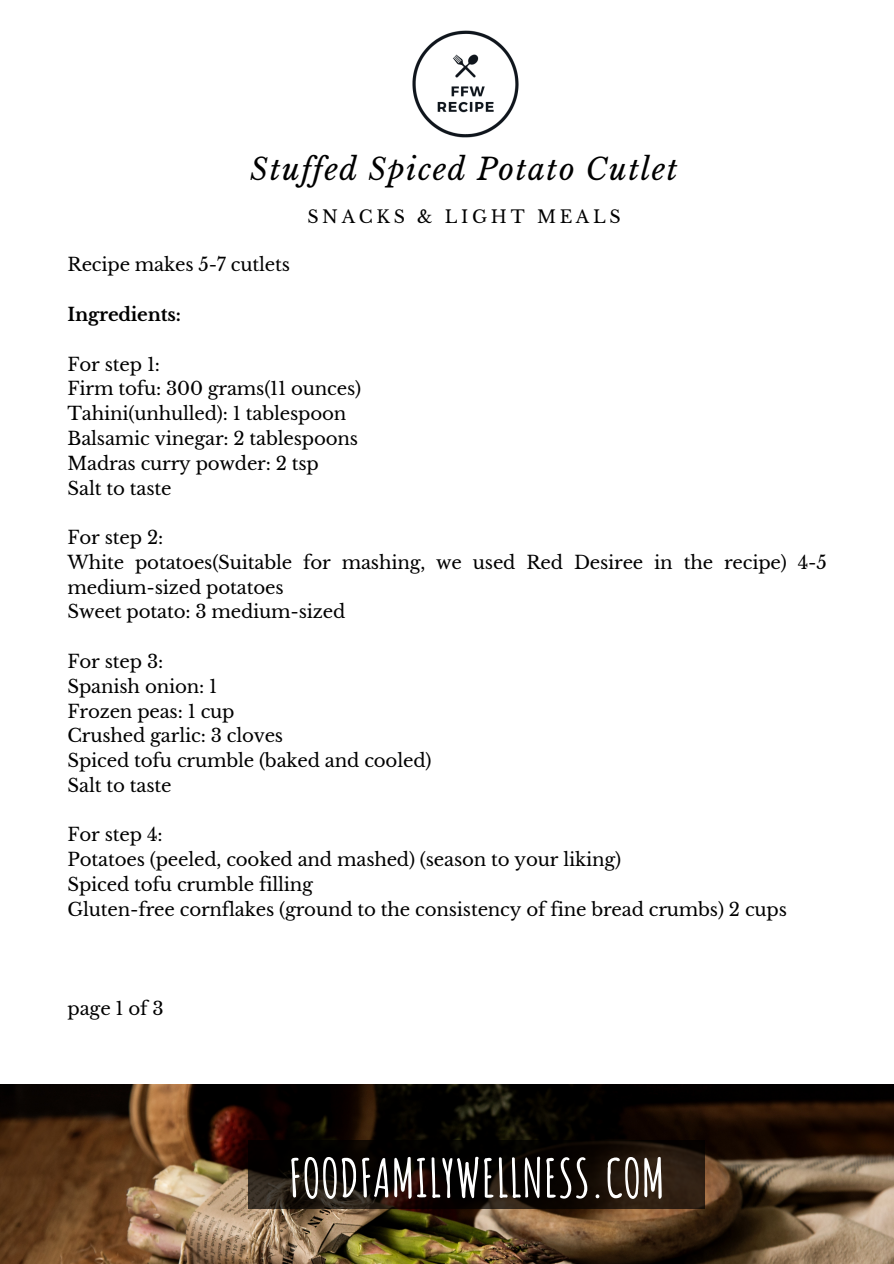
<style>
.page{position:relative;width:894px;height:1264px;background:#fff}
.page>*{position:absolute;margin:0;border:0;box-sizing:border-box;transform-origin:0 0}
.t1{font:700 52.2px "Amatic SC";color:#fff}
.t2{font:italic 29.85px "Libre Baskerville";letter-spacing:.05em;color:#000}
.t3{font:18.15px/24.8px "Libre Baskerville";letter-spacing:-.01em;color:#000}
.t4{font:700 18.15px "Libre Baskerville";letter-spacing:-.01em;color:#000}
.t5{font:17.4px "Libre Baskerville";letter-spacing:.21em;color:#000}
</style>
<div class="page">
<img style="left:0;top:1084px;width:893px;height:179px">
<img style="left:412px;top:30px;width:107px;height:108px">
<svg style="left:249px;top:1140px;width:456px;height:68px;background:#130c07"></svg>
<p class="t2" style="left:250px;top:151px;width:429px">Stuffed Spiced Potato Cutlet</p>
<p class="t5" style="left:307px;top:206px;width:315px">SNACKS &amp; LIGHT MEALS</p>
<p class="t3" style="left:68px;top:253px;width:224px">Recipe makes 5-7 cutlets</p>
<p class="t4" style="left:68px;top:303px;width:115px">Ingredients:</p>
<p class="t3" style="left:68px;top:352px;width:94px">For step 1:</p>
<p class="t3" style="left:68px;top:376px;width:295px">Firm tofu: 300 grams(11 ounces)</p>
<p class="t3" style="left:68px;top:401px;width:280px">Tahini(unhulled): 1 tablespoon</p>
<p class="t3" style="left:68px;top:426px;width:292px">Balsamic vinegar: 2 tablespoons</p>
<p class="t3" style="left:68px;top:451px;width:253px">Madras curry powder: 2 tsp</p>
<p class="t3" style="left:68px;top:476px;width:106px">Salt to taste</p>
<p class="t3" style="left:68px;top:525px;width:97px">For step 2:</p>
<p class="t3" style="left:68px;top:550px;width:760px">White potatoes(Suitable for mashing, we used Red Desiree in the recipe) 4-5 medium-sized potatoes</p>
<p class="t3" style="left:68px;top:599px;width:279px">Sweet potato: 3 medium-sized</p>
<p class="t3" style="left:68px;top:649px;width:97px">For step 3:</p>
<p class="t3" style="left:68px;top:674px;width:151px">Spanish onion: 1</p>
<p class="t3" style="left:68px;top:698px;width:168px">Frozen peas: 1 cup</p>
<p class="t3" style="left:68px;top:723px;width:217px">Crushed garlic: 3 cloves</p>
<p class="t3" style="left:68px;top:748px;width:365px">Spiced tofu crumble (baked and cooled)</p>
<p class="t3" style="left:68px;top:773px;width:106px">Salt to taste</p>
<p class="t3" style="left:68px;top:822px;width:97px">For step 4:</p>
<p class="t3" style="left:68px;top:847px;width:555px">Potatoes (peeled, cooked and mashed) (season to your liking)</p>
<p class="t3" style="left:68px;top:872px;width:247px">Spiced tofu crumble filling</p>
<p class="t3" style="left:68px;top:897px;width:720px">Gluten-free cornflakes (ground to the consistency of fine bread crumbs) 2 cups</p>
<p class="t3" style="left:68px;top:996px;width:98px">page 1 of 3</p>
<p class="t1" style="left:288px;top:1144px;width:378px">FOODFAMILYWELLNESS.COM</p>
</div>
